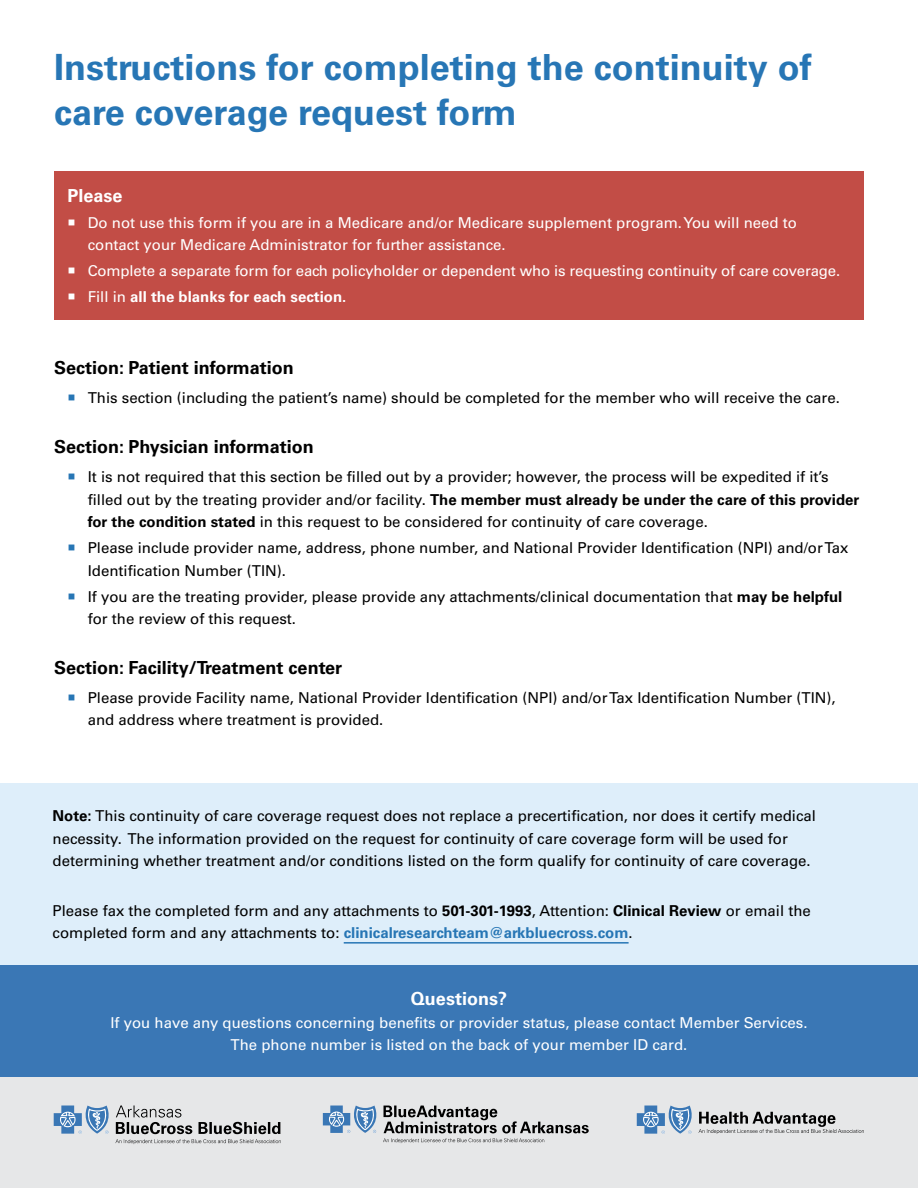
<style>
.page{position:relative;width:918px;height:1188px;background:#fff}
.page>*{position:absolute;margin:0;border:0;box-sizing:border-box;transform-origin:0 0}
.Title_of_document{font:700 36px/45px "Univers LT Std";color:#2776b5}
.Heading_2{font:700 18px "Univers LT Std";color:#000}
.Heading_2-2{font:700 18px "Univers LT Std";color:#fff}
.Redbox_UL{font:700 18px "Univers LT Std";color:#fff}
.t1{font:15px/22.5px "Univers LT Std";color:#000}
.t2{font:15px/22.5px "Univers LT Std";color:#fff}
.t3{font:700 15px "Univers LT Std";color:#fff}
.s1{font-weight:400}
.s2{color:#2776b5}
.s3{font-weight:700}
.s4{font-weight:700;color:#2776b5}
</style>
<div class="page">
<div style="left:54px;top:171px;width:810px;height:49px;background:#c24d46"></div>
<div style="left:54px;top:199px;width:810px;height:69px;background:#c24d46"></div>
<div style="left:54px;top:248px;width:810px;height:46px;background:#c24d46"></div>
<div style="left:54px;top:274px;width:810px;height:46px;background:#c24d46"></div>
<div style="left:0;top:783px;width:918px;height:182px;background:#deeefa"></div>
<hr style="left:344px;top:942px;width:285px;height:2px;background:#2776b5">
<div style="left:0;top:965px;width:918px;height:112px;background:#3a77b5"></div>
<div style="left:0;top:1077px;width:918px;height:111px;background:#e6e7e8"></div>
<svg style="left:54px;top:1105px;width:227px;height:39px"></svg>
<svg style="left:323px;top:1106px;width:266px;height:37px"></svg>
<svg style="left:637px;top:1106px;width:227px;height:28px"></svg>
<h1 class="Title_of_document" style="left:54px;top:45px;width:759px">Instructions for completing the continuity of care coverage request form</h1>
<p class="Redbox_UL" style="left:68px;top:184px;width:57px">Please</p>
<p class="t2" style="left:88px;top:211px;width:711px;text-indent:-20px">○ Do not use this form if you are in a Medicare and/or Medicare supplement program. You will need to contact your Medicare Administrator for further assistance.</p>
<p class="t2" style="left:68px;top:260px;width:774px">○ Complete a separate form for each policyholder or dependent who is requesting continuity of care coverage.</p>
<p class="t3" style="left:68px;top:288px;width:280px">○ <span class="s1">Fill in</span> all the blanks for each section.</p>
<h2 class="Heading_2" style="left:54px;top:357px;width:241px">Section: Patient information</h2>
<p class="t1" style="left:68px;top:387px;width:774px"><span class="s2">○</span> This section (including the patient’s name) should be completed for the member who will receive the care.</p>
<h2 class="Heading_2" style="left:54px;top:436px;width:261px">Section: Physician information</h2>
<p class="t1" style="left:88px;top:466px;width:773px;text-indent:-20px"><span class="s2">○</span> It is not required that this section be filled out by a provider; however, the process will be expedited if it’s filled out by the treating provider and/or facility. <span class="s3">The member must already be under the care of this provider for the condition stated</span> in this request to be considered for continuity of care coverage.</p>
<p class="t1" style="left:88px;top:537px;width:762px;text-indent:-20px"><span class="s2">○</span> Please include provider name, address, phone number, and National Provider Identification (NPI) and/or Tax<br>Identification Number (TIN).</p>
<p class="t1" style="left:88px;top:585px;width:756px;text-indent:-20px"><span class="s2">○</span> If you are the treating provider, please provide any attachments/clinical documentation that <span class="s3">may be helpful </span>for the review of this request.</p>
<h2 class="Heading_2" style="left:54px;top:657px;width:290px">Section: Facility/Treatment center</h2>
<p class="t1" style="left:88px;top:686px;width:750px;text-indent:-20px"><span class="s2">○</span> Please provide Facility name, National Provider Identification (NPI) and/or Tax Identification Number (TIN), and address where treatment is provided.</p>
<p class="t1" style="left:53px;top:805px;width:765px"><span class="s3">Note:</span> This continuity of care coverage request does not replace a precertification, nor does it certify medical necessity. The information provided on the request for continuity of care coverage form will be used for determining whether treatment and/or conditions listed on the form qualify for continuity of care coverage.</p>
<p class="t1" style="left:53px;top:899px;width:760px">Please fax the completed form and any attachments to <span class="s3">501-301-1993</span>, Attention: <span class="s3">Clinical Review</span> or email the completed form and any attachments to: <span class="s4">clinicalresearchteam@arkbluecross.com</span>.</p>
<h2 class="Heading_2-2" style="left:411px;top:988px;width:98px">Questions?</h2>
<p class="t2" style="left:110px;top:1011px;width:699px;text-align:center">If you have any questions concerning benefits or provider status, please contact Member Services.<br>The phone number is listed on the back of your member ID card.</p>
</div>
